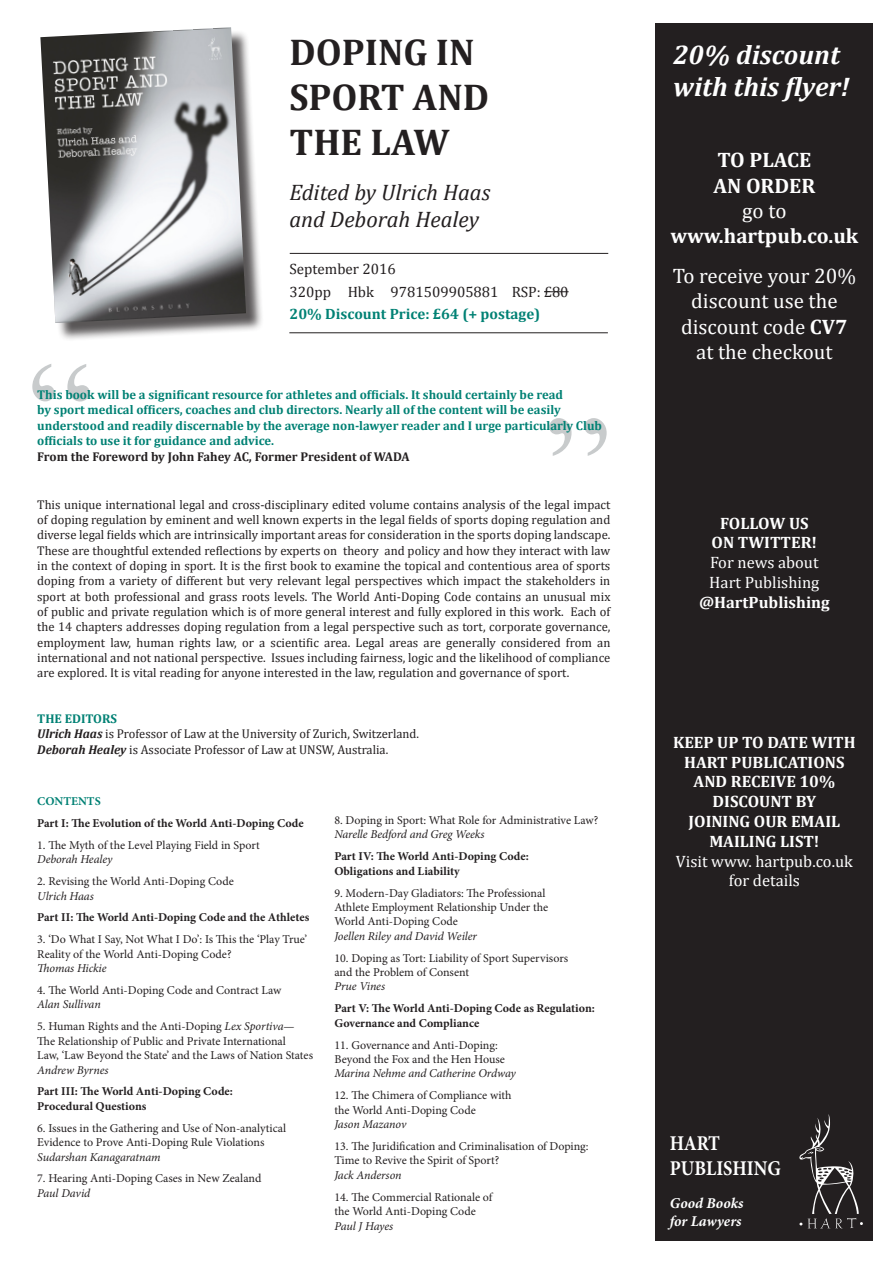
<style>
.page{position:relative;width:893px;height:1263px;background:#fff}
.page>*{position:absolute;margin:0;border:0;box-sizing:border-box;transform-origin:0 0}
.t1{font:150px "Times New Roman";color:#c8cbcc}
.t2{font:700 37.5px "Cambria";color:#231f20}
.t3{font:italic 700 27px "Cambria";color:#fff}
.t4{font:italic 22.5px "Cambria";color:#231f20}
.t5{font:21px/25.2px "Cambria";color:#fff;text-align:center}
.t6{font:700 21px "Cambria";color:#fff}
.t7{font:700 21px "Minion Pro";color:#fff;scale:.88 1}
.t8{font:700 16.5px/19.8px "Cambria";color:#fff;text-align:center}
.t9{font:16.5px "Cambria";color:#fff}
.t10{font:15px "Cambria";color:#231f20}
.t11{font:700 15px "Cambria";color:#008174}
.t12{font:italic 700 15px "Minion Pro";color:#fff}
.t13{font:12.75px/15.3px "Cambria";color:#231f20;text-align:justify}
.t14{font:700 12.75px/15.3px "Cambria";color:#008174}
.t15{font:700 12.75px "Cambria";color:#231f20}
.t16{font:12px/14.4px "Minion Pro";letter-spacing:-.005em;color:#231f20}
.t17{font:700 12px/14.4px "Minion Pro";color:#231f20}
.t18{font:italic 12px "Minion Pro";letter-spacing:-.01em;color:#231f20}
.t19{font:700 12px "Minion Pro";color:#008174}
.s1{font-weight:700;font-style:italic}
.s2{font-style:italic}
.s3{font-weight:700}
</style>
<div class="page">
<svg style="left:544px;top:291px;width:25px;height:1px"></svg>
<hr style="left:290px;top:253px;width:318px;height:1px;background:#231f20">
<hr style="left:289px;top:332px;width:319px;height:1px;background:#231f20">
<div style="left:656px;top:24px;width:217px;height:1217px;background:#231f20"></div>
<svg style="left:799px;top:1114px;width:64px;height:114px"></svg>
<div style="left:43px;top:30px;width:222px;height:312px;background:#231f20;opacity:.75"></div>
<img style="left:40px;top:27px;width:206px;height:296px">
<p class="t2" style="left:289px;top:26px;width:187px">DOPING IN</p>
<p class="t2" style="left:289px;top:71px;width:201px">SPORT AND</p>
<p class="t2" style="left:289px;top:116px;width:162px">THE LAW</p>
<p class="t4" style="left:289px;top:177px;width:202px">Edited by Ulrich Haas</p>
<p class="t4" style="left:289px;top:204px;width:191px">and Deborah Healey</p>
<p class="t10" style="left:290px;top:260px;width:108px">September 2016</p>
<p class="t10" style="left:290px;top:283px;width:281px">320pp Hbk 9781509905881 RSP: £80</p>
<p class="t11" style="left:290px;top:304px;width:252px">20% Discount Price: £64 (+ postage)</p>
<p class="t1" style="left:27px;top:314px;width:68px">“</p>
<p class="t14" style="left:37px;top:387px;width:566px">This book will be a significant resource for athletes and officials. It should certainly be read<br>by sport medical officers, coaches and club directors. Nearly all of the content will be easily understood and readily discernable by the average non-lawyer reader and I urge particularly Club officials to use it for guidance and advice.</p>
<p class="t15" style="left:37px;top:448px;width:374px">From the Foreword by John Fahey AC, Former President of WADA</p>
<p class="t13" style="left:37px;top:497px;width:575px">This unique international legal and cross-disciplinary edited volume contains analysis of the legal impact of doping regulation by eminent and well known experts in the legal fields of sports doping regulation and diverse legal fields which are intrinsically important areas for consideration in the sports doping landscape.<br>These are thoughtful extended reflections by experts on theory and policy and how they interact with law in the context of doping in sport. It is the first book to examine the topical and contentious area of sports doping from a variety of different but very relevant legal perspectives which impact the stakeholders in sport at both professional and grass roots levels. The World Anti-Doping Code contains an unusual mix of public and private regulation which is of more general interest and fully explored in this work. Each of the 14 chapters addresses doping regulation from a legal perspective such as tort, corporate governance, employment law, human rights law, or a scientific area. Legal areas are generally considered from an international and not national perspective. Issues including fairness, logic and the likelihood of compliance are explored. It is vital reading for anyone interested in the law, regulation and governance of sport.</p>
<p class="t14" style="left:37px;top:711px;width:81px">THE EDITORS</p>
<p class="t13" style="left:37px;top:726px;width:383px"><span class="s1">Ulrich Haas</span> is Professor of Law at the University of Zurich, Switzerland.</p>
<p class="t13" style="left:37px;top:742px;width:353px"><span class="s1">Deborah Healey</span> is Associate Professor of Law at UNSW, Australia.</p>
<p class="t1" style="left:544px;top:369px;width:68px">”</p>
<p class="t19" style="left:37px;top:793px;width:65px">CONTENTS</p>
<p class="t17" style="left:37px;top:816px;width:268px">Part I: The Evolution of the World Anti-Doping Code</p>
<p class="t16" style="left:37px;top:838px;width:224px">1. The Myth of the Level Playing Field in Sport</p>
<p class="t18" style="left:37px;top:851px;width:77px">Deborah Healey</p>
<p class="t16" style="left:37px;top:874px;width:198px">2. Revising the World Anti-Doping Code</p>
<p class="t18" style="left:37px;top:887px;width:58px">Ulrich Haas</p>
<p class="t17" style="left:37px;top:910px;width:274px">Part II: The World Anti-Doping Code and the Athletes</p>
<p class="t16" style="left:37px;top:932px;width:271px">3. ‘Do What I Say, Not What I Do’: Is This the ‘Play True’<br>Reality of the World Anti-Doping Code?</p>
<p class="t18" style="left:37px;top:960px;width:71px">Thomas Hickie</p>
<p class="t16" style="left:37px;top:983px;width:246px">4. The World Anti-Doping Code and Contract Law</p>
<p class="t18" style="left:37px;top:996px;width:65px">Alan Sullivan</p>
<p class="t16" style="left:37px;top:1019px;width:259px">5. Human Rights and the Anti-Doping <span class="s2">Lex Sportiva</span>—</p>
<p class="t16" style="left:37px;top:1034px;width:250px">The Relationship of Public and Private International</p>
<p class="t16" style="left:37px;top:1048px;width:277px">Law, ‘Law Beyond the State’ and the Laws of Nation States</p>
<p class="t18" style="left:37px;top:1061px;width:73px">Andrew Byrnes</p>
<p class="t17" style="left:37px;top:1084px;width:197px">Part III: The World Anti-Doping Code:</p>
<p class="t17" style="left:37px;top:1099px;width:111px">Procedural Questions</p>
<p class="t16" style="left:37px;top:1121px;width:250px">6. Issues in the Gathering and Use of Non-analytical<br>Evidence to Prove Anti-Doping Rule Violations</p>
<p class="t18" style="left:37px;top:1148px;width:125px">Sudarshan Kanagaratnam</p>
<p class="t16" style="left:37px;top:1171px;width:226px">7. Hearing Anti-Doping Cases in New Zealand</p>
<p class="t18" style="left:37px;top:1185px;width:55px">Paul David</p>
<p class="t16" style="left:334px;top:813px;width:265px">8. Doping in Sport: What Role for Administrative Law?</p>
<p class="t18" style="left:334px;top:826px;width:152px">Narelle Bedford and Greg Weeks</p>
<p class="t17" style="left:334px;top:849px;width:196px">Part IV: The World Anti-Doping Code:</p>
<p class="t17" style="left:334px;top:863px;width:127px">Obligations and Liability</p>
<p class="t16" style="left:334px;top:885px;width:213px">9. Modern-Day Gladiators: The Professional</p>
<p class="t16" style="left:334px;top:900px;width:215px">Athlete Employment Relationship Under the</p>
<p class="t16" style="left:334px;top:914px;width:125px">World Anti-Doping Code</p>
<p class="t18" style="left:334px;top:928px;width:144px">Joellen Riley and David Weiler</p>
<p class="t16" style="left:334px;top:951px;width:235px">10. Doping as Tort: Liability of Sport Supervisors</p>
<p class="t16" style="left:334px;top:965px;width:136px">and the Problem of Consent</p>
<p class="t18" style="left:334px;top:978px;width:52px">Prue Vines</p>
<p class="t17" style="left:334px;top:1001px;width:262px">Part V: The World Anti-Doping Code as Regulation:<br>Governance and Compliance</p>
<p class="t16" style="left:334px;top:1038px;width:165px">11. Governance and Anti-Doping:</p>
<p class="t16" style="left:334px;top:1052px;width:172px">Beyond the Fox and the Hen House</p>
<p class="t18" style="left:334px;top:1065px;width:183px">Marina Nehme and Catherine Ordway</p>
<p class="t16" style="left:334px;top:1088px;width:179px">12. The Chimera of Compliance with</p>
<p class="t16" style="left:334px;top:1103px;width:143px">the World Anti-Doping Code</p>
<p class="t18" style="left:334px;top:1116px;width:74px">Jason Mazanov</p>
<p class="t16" style="left:334px;top:1139px;width:256px">13. The Juridification and Criminalisation of Doping:<br>Time to Revive the Spirit of Sport?</p>
<p class="t18" style="left:334px;top:1167px;width:69px">Jack Anderson</p>
<p class="t16" style="left:334px;top:1190px;width:160px">14. The Commercial Rationale of</p>
<p class="t16" style="left:334px;top:1204px;width:143px">the World Anti-Doping Code</p>
<p class="t18" style="left:334px;top:1217px;width:60px">Paul J Hayes</p>
<p class="t3" style="left:673px;top:36px;width:168px">20% discount</p>
<p class="t3" style="left:673px;top:68px;width:178px">with this flyer!</p>
<p class="t6" style="left:717px;top:145px;width:95px">TO PLACE</p>
<p class="t6" style="left:713px;top:171px;width:103px">AN ORDER</p>
<p class="t5" style="left:742px;top:198px;width:46px">go to</p>
<p class="t6" style="left:670px;top:221px;width:190px">www.hartpub.co.uk</p>
<p class="t5" style="left:673px;top:263px;width:185px">To receive your 20% discount use the discount code <span class="s3">CV7</span></p>
<p class="t5" style="left:696px;top:339px;width:138px">at the checkout</p>
<p class="t8" style="left:720px;top:513px;width:90px">FOLLOW US</p>
<p class="t8" style="left:712px;top:532px;width:107px">ON TWITTER!</p>
<p class="t9" style="left:710px;top:553px;width:110px">For news about</p>
<p class="t9" style="left:709px;top:573px;width:112px">Hart Publishing</p>
<p class="t8" style="left:699px;top:592px;width:132px">@HartPublishing</p>
<p class="t8" style="left:673px;top:732px;width:184px">KEEP UP TO DATE WITH<br>HART PUBLICATIONS<br>AND RECEIVE 10%<br>DISCOUNT BY</p>
<p class="t8" style="left:689px;top:811px;width:153px">JOINING OUR EMAIL</p>
<p class="t8" style="left:709px;top:831px;width:112px">MAILING LIST!</p>
<p class="t9" style="left:676px;top:851px;width:179px">Visit www. hartpub.co.uk</p>
<p class="t9" style="left:729px;top:871px;width:73px">for details</p>
<p class="t7" style="left:670px;top:1128px;width:59px">HART</p>
<p class="t7" style="left:670px;top:1153px;width:128px">PUBLISHING</p>
<p class="t12" style="left:670px;top:1192px;width:75px">Good Books</p>
<p class="t12" style="left:670px;top:1210px;width:73px">for Lawyers</p>
</div>
